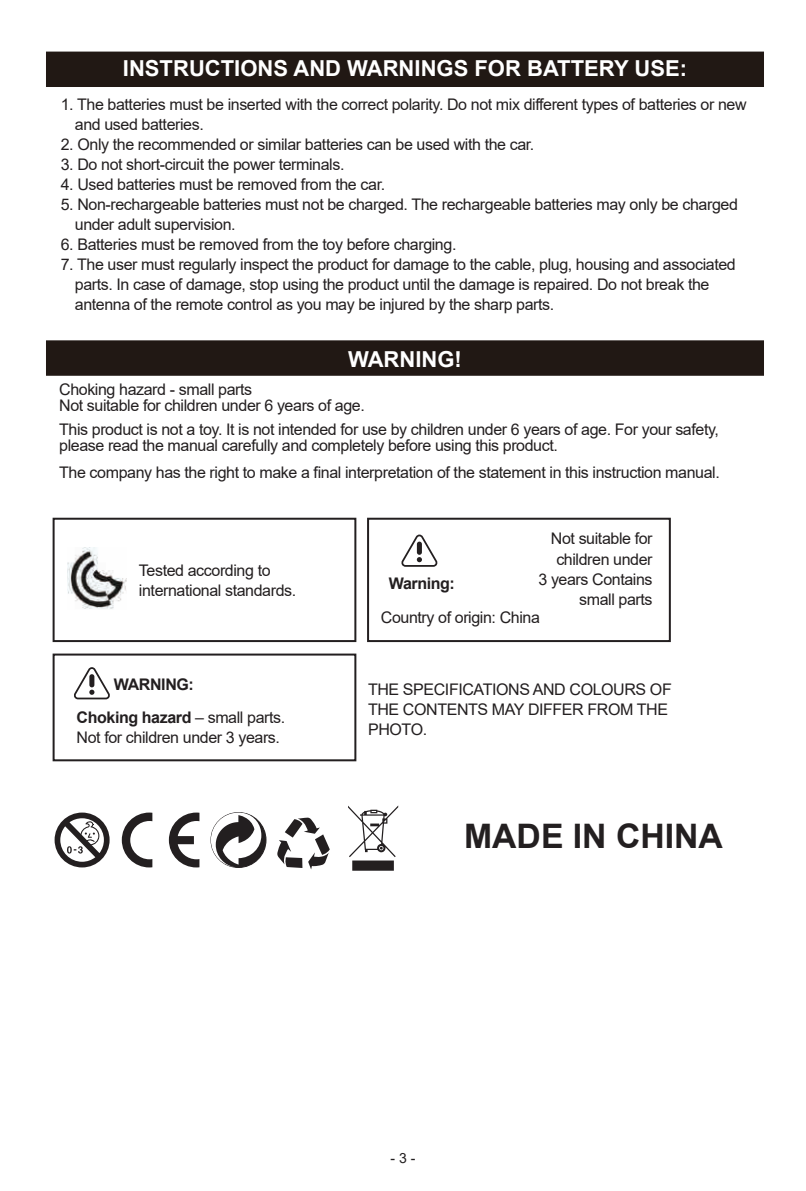
<style>
.page{position:relative;width:806px;height:1191px;background:#fff}
.page>*{position:absolute;margin:0;border:0;box-sizing:border-box;transform-origin:0 0}
.t1{font:700 33.8px "Arial";color:#231f20}
.t2{font:700 22px "Arial";color:#fff}
.t3{font:16px/20px "Arial";letter-spacing:-.025em;color:#231f20}
.t4{font:700 16px "Arial";letter-spacing:-.025em;color:#231f20}
.t5{font:14px "Arial";color:#231f20}
.s1{font-weight:700}
</style>
<div class="page">
<div style="left:46px;top:52px;width:717px;height:35px;background:#211814"></div>
<img style="left:68px;top:547px;width:59px;height:62px">
<div style="left:53px;top:518px;width:303px;height:124px;border:2px solid #231f20"></div>
<div style="left:53px;top:653px;width:303px;height:108px;border:2px solid #231f20"></div>
<div style="left:367px;top:518px;width:303px;height:124px;border:2px solid #231f20"></div>
<div style="left:46px;top:340px;width:717px;height:36px;background:#211814"></div>
<div style="left:211px;top:812px;width:55px;height:55px;background:#231f20;border-radius:50%"></div>
<svg style="left:211px;top:812px;width:50px;height:55px"></svg>
<svg style="left:55px;top:812px;width:54px;height:55px"></svg>
<svg style="left:122px;top:812px;width:77px;height:55px"></svg>
<svg style="left:348px;top:805px;width:50px;height:65px"></svg>
<svg style="left:277px;top:817px;width:52px;height:52px"></svg>
<svg style="left:74px;top:667px;width:36px;height:32px"></svg>
<svg style="left:401px;top:534px;width:36px;height:33px"></svg>
<h2 class="t2" style="left:123px;top:53px;width:565px">INSTRUCTIONS AND WARNINGS FOR BATTERY USE:</h2>
<p class="t3" style="left:75px;top:94px;width:673px;text-indent:-14px">1. The batteries must be inserted with the correct polarity. Do not mix different types of batteries or new and used batteries.</p>
<p class="t3" style="left:61px;top:134px;width:475px">2. Only the recommended or similar batteries can be used with the car.</p>
<p class="t3" style="left:61px;top:154px;width:285px">3. Do not short-circuit the power terminals.</p>
<p class="t3" style="left:61px;top:174px;width:325px">4. Used batteries must be removed from the car.</p>
<p class="t3" style="left:75px;top:194px;width:664px;text-indent:-14px">5. Non-rechargeable batteries must not be charged. The rechargeable batteries may only be charged under adult supervision.</p>
<p class="t3" style="left:61px;top:234px;width:397px">6. Batteries must be removed from the toy before charging.</p>
<p class="t3" style="left:75px;top:254px;width:662px;text-indent:-14px">7. The user must regularly inspect the product for damage to the cable, plug, housing and associated parts. In case of damage, stop using the product until the damage is repaired. Do not break the antenna of the remote control as you may be injured by the sharp parts.</p>
<h2 class="t2" style="left:348px;top:344px;width:115px">WARNING!</h2>
<p class="t3" style="left:59px;top:381px;width:307px;line-height:16px">Choking hazard - small parts<br>Not suitable for children under 6 years of age.</p>
<p class="t3" style="left:59px;top:422px;width:660px;line-height:16px">This product is not a toy. It is not intended for use by children under 6 years of age. For your safety, please read the manual carefully and completely before using this product.</p>
<p class="t3" style="left:59px;top:462px;width:661px">The company has the right to make a final interpretation of the statement in this instruction manual.</p>
<p class="t3" style="left:139px;top:560px;width:159px">Tested according to international standards.</p>
<p class="t4" style="left:114px;top:673px;width:81px">WARNING:</p>
<p class="t3" style="left:77px;top:707px;width:210px"><span class="s1">Choking hazard</span> – small parts.<br>Not for children under 3 years.</p>
<p class="t3" style="left:538px;top:529px;width:116px;text-align:right">Not suitable for children under<br>3 years Contains small parts</p>
<p class="t4" style="left:388px;top:572px;width:67px">Warning:</p>
<p class="t3" style="left:380px;top:607px;width:160px">Country of origin: China</p>
<p class="t3" style="left:368px;top:679px;width:305px">THE SPECIFICATIONS AND COLOURS OF<br>THE CONTENTS MAY DIFFER FROM THE<br>PHOTO.</p>
<h1 class="t1" style="left:464px;top:812px;width:260px">MADE IN CHINA</h1>
<p class="t5" style="left:390px;top:1148px;width:26px">- 3 -</p>
</div>
